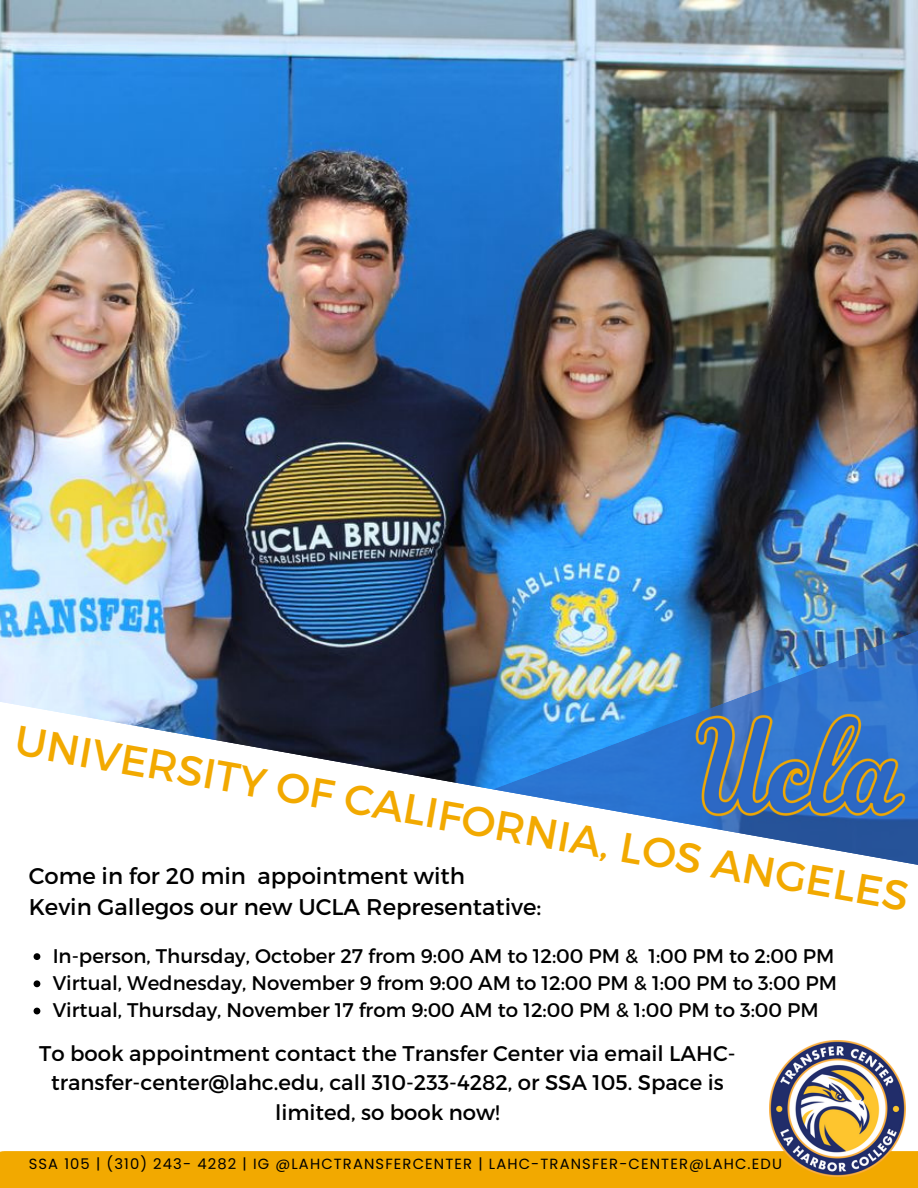
<style>
.page{position:relative;width:918px;height:1188px;background:#fff}
.page>*{position:absolute;margin:0;border:0;box-sizing:border-box;transform-origin:0 0}
.t1{font:42px "Montserrat";color:#f2a900}
.t2{font:22.8px/31.5px "Montserrat";color:#000}
.t3{font:21.3px/29.2px "Montserrat";color:#000;text-align:center}
.t4{font:19.8px/27.2px "Montserrat";color:#000}
.t5{font:14.7px "Poppins";letter-spacing:.075em;color:#000}
</style>
<div class="page">
<img style="left:0;top:0;width:918px;height:701px">
<img style="left:342px;top:492px;width:576px;height:209px">
<svg style="left:0;top:701px;width:918px;height:487px"></svg>
<div style="left:5px;top:1151px;width:913px;height:37px;background:#f2a900"></div>
<img style="left:695px;top:713px;width:210px;height:104px">
<img style="left:770px;top:1041px;width:136px;height:136px">
<svg style="left:34px;top:953px;width:6px;height:7px"></svg>
<svg style="left:34px;top:980px;width:6px;height:7px"></svg>
<svg style="left:34px;top:1008px;width:6px;height:6px"></svg>
<h1 class="t1" style="left:20px;top:712px;width:908px;rotate:10deg">UNIVERSITY OF CALIFORNIA, LOS ANGELES</h1>
<p class="t2" style="left:29px;top:859px;width:514px">Come in for 20 min appointment with<br>Kevin Gallegos our new UCLA Representative:</p>
<p class="t4" style="left:53px;top:941px;width:786px">In-person, Thursday, October 27 from 9:00 AM to 12:00 PM &amp; 1:00 PM to 2:00 PM<br>Virtual, Wednesday, November 9 from 9:00 AM to 12:00 PM &amp; 1:00 PM to 3:00 PM<br>Virtual, Thursday, November 17 from 9:00 AM to 12:00 PM &amp; 1:00 PM to 3:00 PM</p>
<p class="t3" style="left:39px;top:1038px;width:698px">To book appointment contact the Transfer Center via email LAHC&shy;transfer-center@lahc.edu, call 310-233-4282, or SSA 105. Space is limited, so book now!</p>
<p class="t5" style="left:29px;top:1154px;width:755px">SSA 105 | (310) 243- 4282 | IG @LAHCTRANSFERCENTER | LAHC-TRANSFER-CENTER@LAHC.EDU</p>
</div>
